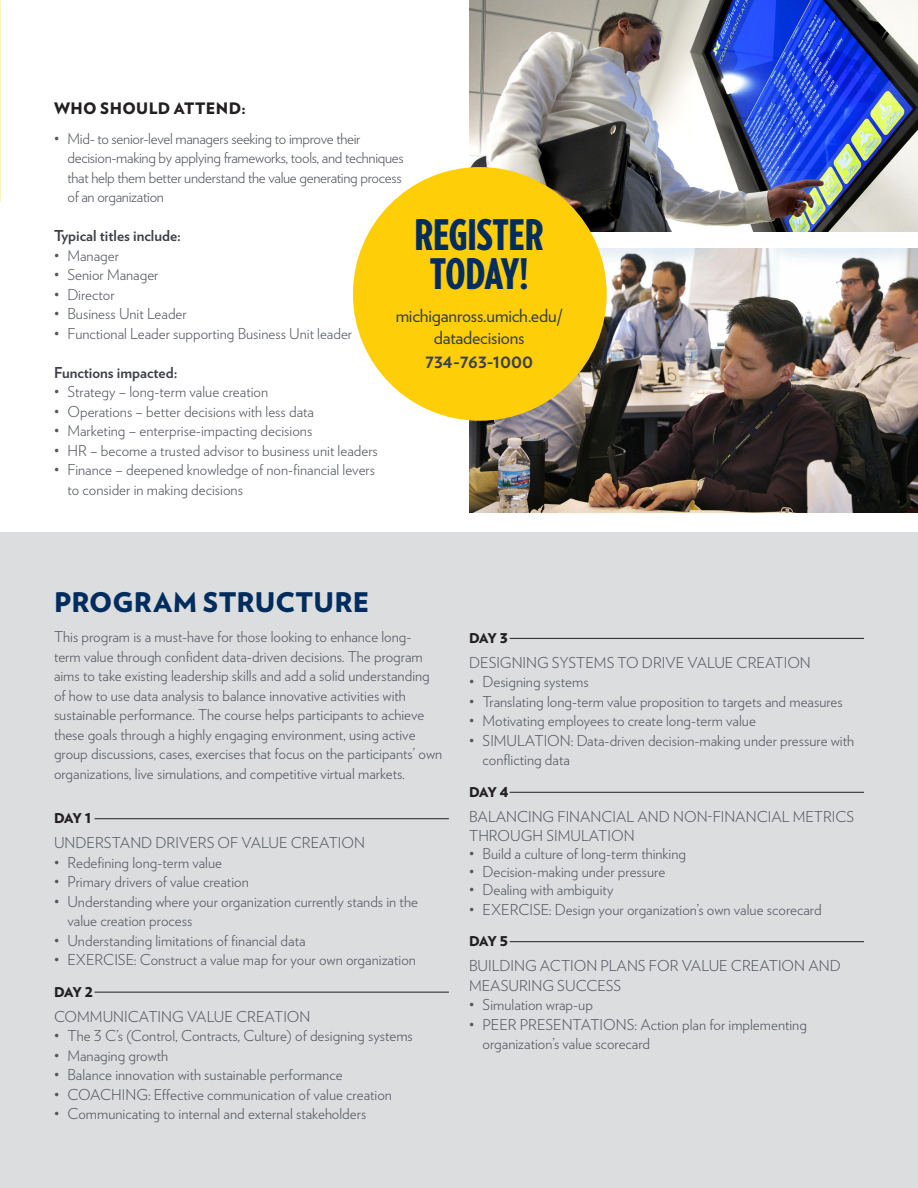
<style>
.page{position:relative;width:918px;height:1188px;background:#fff}
.page>*{position:absolute;margin:0;border:0;box-sizing:border-box;transform-origin:0 0}
.CTA___Large_Heading{font:900 42px/39px "Verlag Compressed";letter-spacing:-.01em;color:#002d5e;text-align:center}
.t1{font:900 27px "Verlag";letter-spacing:.01em;color:#002d5e}
.CTA___Details{font:700 19.5px "Verlag";color:#3c3f47}
.CTA___Details-2{font:18px/22.5px "Verlag";letter-spacing:-.01em;color:#3c3f47;text-align:center}
.t2{font:900 15.75px "Verlag";letter-spacing:.025em;color:#231f20}
.Bullet_1{font:300 15px/19.5px "Verlag";color:#535860}
.Body_Copy{font:300 15px/19.5px "Verlag";color:#535860}
.Bullet_1-2{font:300 15px/19.5px "Verlag";letter-spacing:-.02em;color:#535860}
.t3{font:700 15px "Verlag";color:#3c3f47}
.H3___Day_of_week___w{font:900 13.5px "Verlag";letter-spacing:-.06em;color:#231f20}
</style>
<div class="page">
<div style="left:0;top:532px;width:918px;height:656px;background:#dcdddf"></div>
<hr style="left:94px;top:818px;width:355px;height:1px;background:#231f20">
<hr style="left:94px;top:992px;width:355px;height:1px;background:#231f20">
<hr style="left:510px;top:638px;width:354px;height:1px;background:#231f20">
<hr style="left:510px;top:792px;width:354px;height:1px;background:#231f20">
<hr style="left:510px;top:941px;width:354px;height:1px;background:#231f20">
<img style="left:469px;top:0;width:449px;height:231px">
<img style="left:469px;top:248px;width:449px;height:264px">
<div style="left:354px;top:168px;width:252px;height:252px;background:#fece08;border-radius:50%"></div>
<h2 class="t2" style="left:54px;top:95px;width:193px">WHO SHOULD ATTEND:</h2>
<p class="Bullet_1-2" style="left:68px;top:128px;width:338px;text-indent:-14px">• Mid- to senior-level managers seeking to improve their decision-making by applying frameworks, tools, and techniques that help them better understand the value generating process of an organization</p>
<h3 class="t3" style="left:54px;top:224px;width:128px">Typical titles include:</h3>
<p class="Bullet_1" style="left:54px;top:245px;width:67px">• Manager</p>
<p class="Bullet_1" style="left:54px;top:264px;width:106px">• Senior Manager</p>
<p class="Bullet_1" style="left:54px;top:284px;width:62px">• Director</p>
<p class="Bullet_1" style="left:54px;top:303px;width:134px">• Business Unit Leader</p>
<p class="Bullet_1" style="left:54px;top:323px;width:300px">• Functional Leader supporting Business Unit leader</p>
<h3 class="t3" style="left:54px;top:361px;width:125px">Functions impacted:</h3>
<p class="Bullet_1" style="left:54px;top:381px;width:216px">• Strategy – long-term value creation</p>
<p class="Bullet_1" style="left:54px;top:401px;width:262px">• Operations – better decisions with less data</p>
<p class="Bullet_1" style="left:54px;top:420px;width:260px">• Marketing – enterprise-impacting decisions</p>
<p class="Bullet_1" style="left:54px;top:440px;width:325px">• HR – become a trusted advisor to business unit leaders</p>
<p class="Bullet_1" style="left:68px;top:459px;width:309px;text-indent:-14px">• Finance – deepened knowledge of non-financial levers to consider in making decisions</p>
<p class="CTA___Large_Heading" style="left:415px;top:214px;width:130px">REGISTER<br>TODAY!</p>
<p class="CTA___Details-2" style="left:396px;top:303px;width:168px">michiganross.umich.edu/ datadecisions</p>
<p class="CTA___Details" style="left:425px;top:346px;width:109px">734-763-1000</p>
<h1 class="t1" style="left:54px;top:580px;width:317px">PROGRAM STRUCTURE</h1>
<p class="Body_Copy" style="left:54px;top:626px;width:390px">This program is a must-have for those looking to enhance long-<br>term value through confident data-driven decisions. The program aims to take existing leadership skills and add a solid understanding of how to use data analysis to balance innovative activities with sustainable performance. The course helps participants to achieve these goals through a highly engaging environment, using active group discussions, cases, exercises that focus on the participants’ own organizations, live simulations, and competitive virtual markets.</p>
<p class="H3___Day_of_week___w" style="left:54px;top:807px;width:39px">DAY 1</p>
<p class="Bullet_1" style="left:54px;top:832px;width:313px">UNDERSTAND DRIVERS OF VALUE CREATION</p>
<p class="Bullet_1" style="left:54px;top:852px;width:170px">• Redefining long-term value</p>
<p class="Bullet_1" style="left:54px;top:871px;width:196px">• Primary drivers of value creation</p>
<p class="Bullet_1" style="left:68px;top:891px;width:352px;text-indent:-14px">• Understanding where your organization currently stands in the value creation process</p>
<p class="Bullet_1" style="left:54px;top:930px;width:253px">• Understanding limitations of financial data</p>
<p class="Bullet_1" style="left:54px;top:949px;width:363px">• EXERCISE: Construct a value map for your own organization</p>
<p class="H3___Day_of_week___w" style="left:54px;top:981px;width:41px">DAY 2</p>
<p class="Bullet_1" style="left:54px;top:1006px;width:258px">COMMUNICATING VALUE CREATION</p>
<p class="Bullet_1" style="left:54px;top:1025px;width:360px">• The 3 C’s (Control, Contracts, Culture) of designing systems</p>
<p class="Bullet_1" style="left:54px;top:1045px;width:116px">• Managing growth</p>
<p class="Bullet_1" style="left:54px;top:1064px;width:290px">• Balance innovation with sustainable performance</p>
<p class="Bullet_1" style="left:54px;top:1084px;width:339px">• COACHING: Effective communication of value creation</p>
<p class="Bullet_1" style="left:54px;top:1103px;width:314px">• Communicating to internal and external stakeholders</p>
<p class="H3___Day_of_week___w" style="left:469px;top:627px;width:40px">DAY 3</p>
<p class="Bullet_1" style="left:469px;top:652px;width:343px">DESIGNING SYSTEMS TO DRIVE VALUE CREATION</p>
<p class="Bullet_1" style="left:469px;top:671px;width:121px">• Designing systems</p>
<p class="Bullet_1" style="left:469px;top:691px;width:375px">• Translating long-term value proposition to targets and measures</p>
<p class="Bullet_1" style="left:469px;top:710px;width:288px">• Motivating employees to create long-term value</p>
<p class="Bullet_1" style="left:483px;top:730px;width:373px;text-indent:-14px">• SIMULATION: Data-driven decision-making under pressure with conflicting data</p>
<p class="H3___Day_of_week___w" style="left:469px;top:781px;width:41px">DAY 4</p>
<p class="Bullet_1" style="left:469px;top:806px;width:387px">BALANCING FINANCIAL AND NON-FINANCIAL METRICS<br>THROUGH SIMULATION</p>
<p class="Bullet_1" style="left:469px;top:843px;width:219px">• Build a culture of long-term thinking</p>
<p class="Bullet_1" style="left:469px;top:861px;width:198px">• Decision-making under pressure</p>
<p class="Bullet_1" style="left:469px;top:879px;width:146px">• Dealing with ambiguity</p>
<p class="Bullet_1" style="left:469px;top:899px;width:354px">• EXERCISE: Design your organization’s own value scorecard</p>
<p class="H3___Day_of_week___w" style="left:469px;top:930px;width:41px">DAY 5</p>
<p class="Bullet_1" style="left:469px;top:955px;width:373px">BUILDING ACTION PLANS FOR VALUE CREATION AND<br>MEASURING SUCCESS</p>
<p class="Bullet_1" style="left:469px;top:994px;width:125px">• Simulation wrap-up</p>
<p class="Bullet_1" style="left:483px;top:1014px;width:326px;text-indent:-14px">• PEER PRESENTATIONS: Action plan for implementing organization’s value scorecard</p>
</div>
